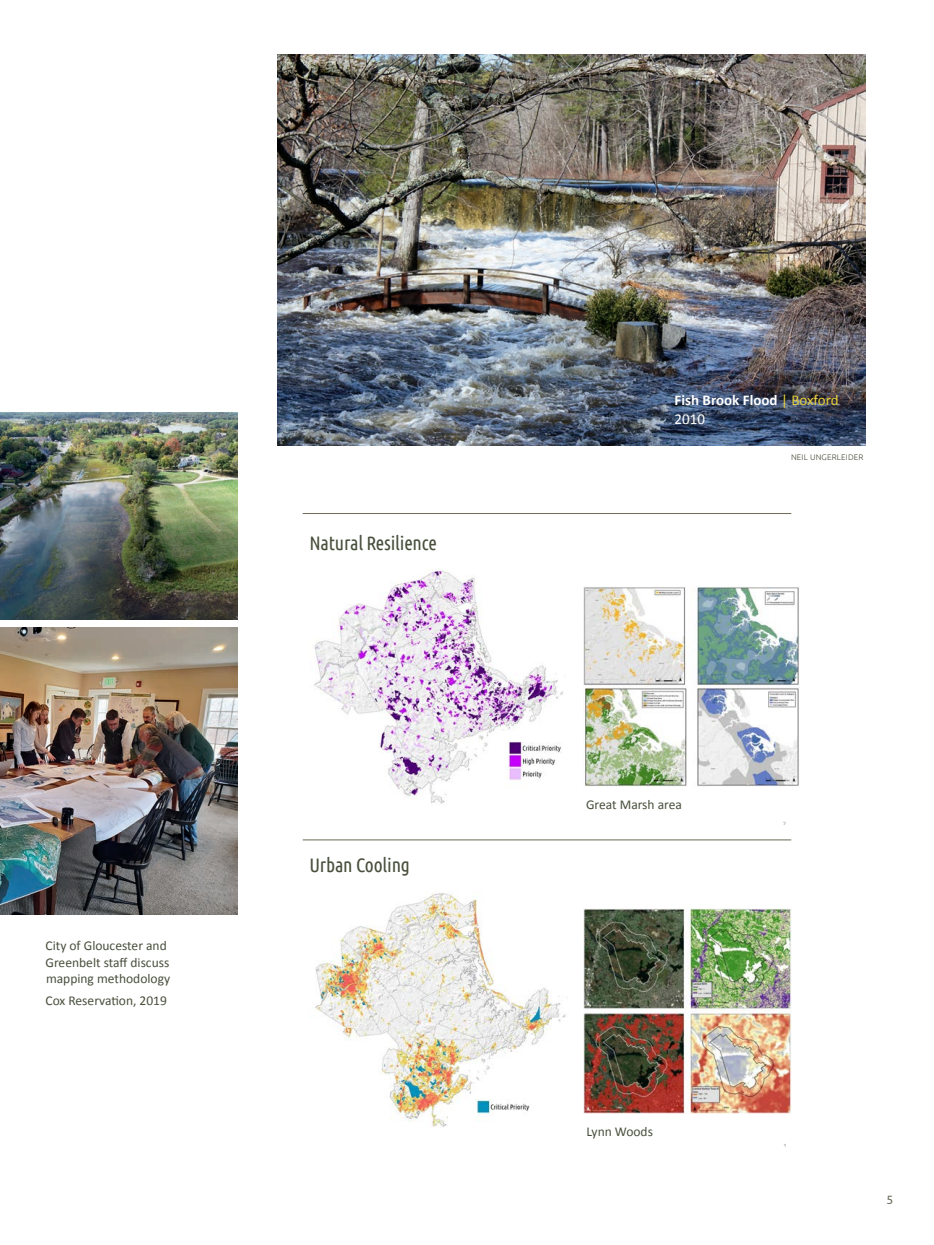
<style>
.page{position:relative;width:934px;height:1245px;background:#fff}
.page>*{position:absolute;margin:0;border:0;box-sizing:border-box;transform-origin:0 0}
.t1{font:19.5px "Ubuntu Condensed";letter-spacing:-.01em;color:#484f3c}
.t2{font:700 15px/19.5px "Calibri";color:#fff}
.t3{font:13.5px/16.2px "Calibri";color:#484f3c}
.t4{font:12px "Ubuntu";color:#686654}
.t5{font:300 8.1px "Ubuntu";letter-spacing:.02em;color:#484f3c}
.t6{font:6.6px "Calibri";color:#9b9ca0}
.s1{font-weight:400;color:#e6d23d}
.s2{font-weight:400}
</style>
<div class="page">
<img style="left:0;top:627px;width:238px;height:287px">
<img style="left:0;top:413px;width:238px;height:207px">
<img style="left:278px;top:54px;width:586px;height:391px">
<img style="left:314px;top:569px;width:249px;height:235px">
<img style="left:583px;top:586px;width:215px;height:200px">
<img style="left:315px;top:893px;width:251px;height:234px">
<div style="left:452px;top:1124px;width:11px;height:10px;background:#fff"></div>
<img style="left:583px;top:908px;width:208px;height:205px">
<hr style="left:302px;top:839px;width:489px;height:1px;background:#6d6b53">
<hr style="left:302px;top:513px;width:489px;height:1px;background:#6d6b53">
<p class="t3" style="left:45px;top:937px;width:126px">City of Gloucester and<br>Greenbelt staff discuss mapping methodology</p>
<p class="t3" style="left:45px;top:992px;width:123px">Cox Reservation, 2019</p>
<h1 class="t1" style="left:309px;top:531px;width:129px">Natural Resilience</h1>
<h1 class="t1" style="left:309px;top:853px;width:102px">Urban Cooling</h1>
<p class="t2" style="left:674px;top:390px;width:166px">Fish Brook Flood <span class="s1">| Boxford<br></span><span class="s2">2010</span></p>
<p class="t5" style="left:790px;top:452px;width:74px">NEIL UNGERLEIDER</p>
<p class="t3" style="left:586px;top:796px;width:97px">Great Marsh area</p>
<p class="t3" style="left:586px;top:1123px;width:68px">Lynn Woods</p>
<p class="t6" style="left:783px;top:1140px;width:5px">1</p>
<p class="t4" style="left:886px;top:1192px;width:8px">5</p>
</div>
